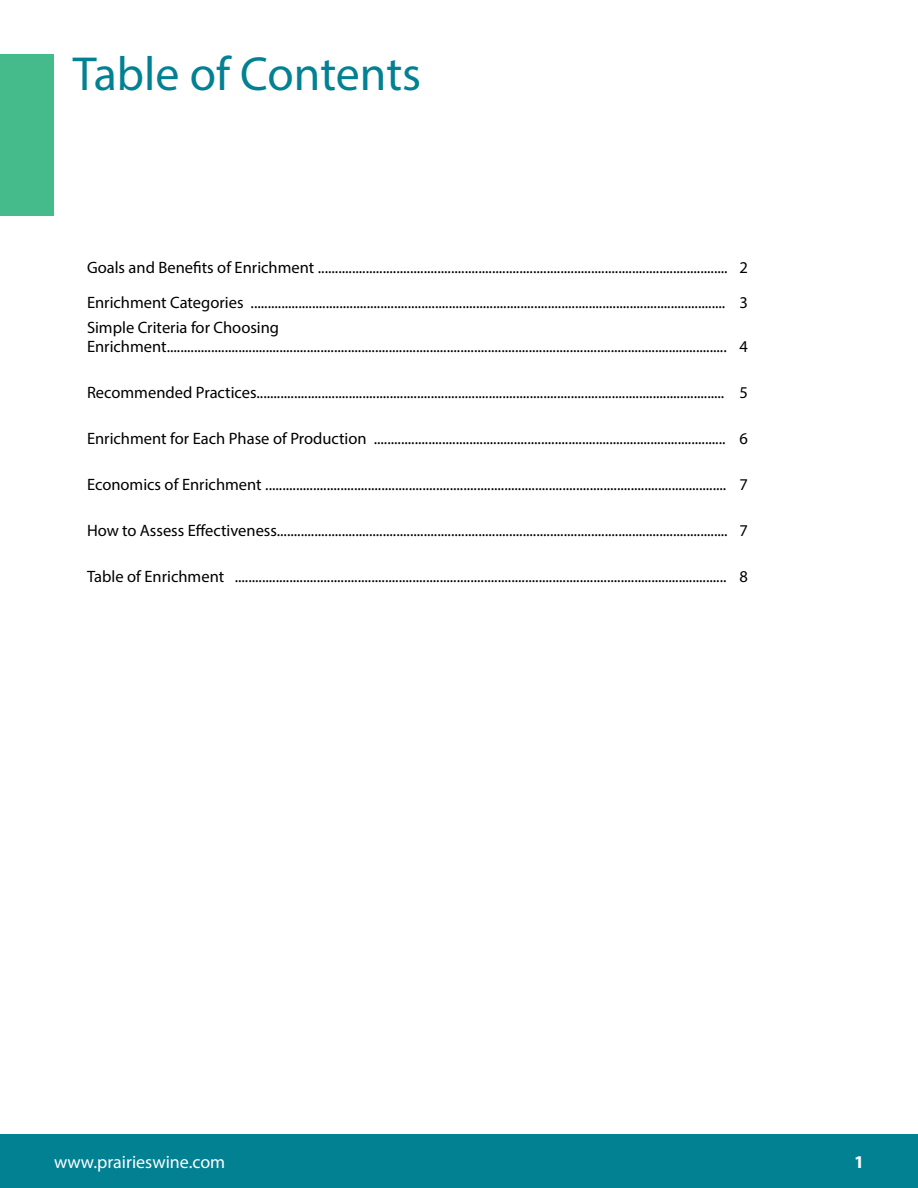
<style>
.page{position:relative;width:918px;height:1188px;background:#fff}
.page>*{position:absolute;margin:0;border:0;box-sizing:border-box;transform-origin:0 0}
.t1{font:48px "Myriad Pro";color:#028193}
.t2{font:18px "Myriad Pro";color:#fff}
.t3{font:700 18px "Myriad Pro";color:#fff}
.t4{font:16.5px/35.7px "Myriad Pro";color:#000}
</style>
<div class="page">
<div style="left:0;top:1134px;width:918px;height:54px;background:#028193"></div>
<div style="left:0;top:54px;width:54px;height:162px;background:#45bb8b"></div>
<h1 class="t1" style="left:73px;top:44px;width:350px">Table of Contents</h1>
<p class="t4" style="left:87px;top:249px;width:663px">Goals and Benefits of Enrichment ........................................................................................................................ 2<br>Enrichment Categories ........................................................................................................................................... 3</p>
<p class="t4" style="left:87px;top:317px;width:663px;line-height:19.8px">Simple Criteria for Choosing<br>Enrichment.................................................................................................................................................................... 4</p>
<p class="t4" style="left:87px;top:375px;width:663px">Recommended Practices......................................................................................................................................... 5</p>
<p class="t4" style="left:87px;top:421px;width:663px">Enrichment for Each Phase of Production ....................................................................................................... 6</p>
<p class="t4" style="left:87px;top:467px;width:663px">Economics of Enrichment ....................................................................................................................................... 7</p>
<p class="t4" style="left:87px;top:512px;width:663px">How to Assess Effectiveness.................................................................................................................................... 7</p>
<p class="t4" style="left:87px;top:558px;width:663px">Table of Enrichment ................................................................................................................................................ 8</p>
<p class="t2" style="left:54px;top:1151px;width:173px">www.prairieswine.com</p>
<p class="t3" style="left:854px;top:1150px;width:11px">1</p>
</div>
